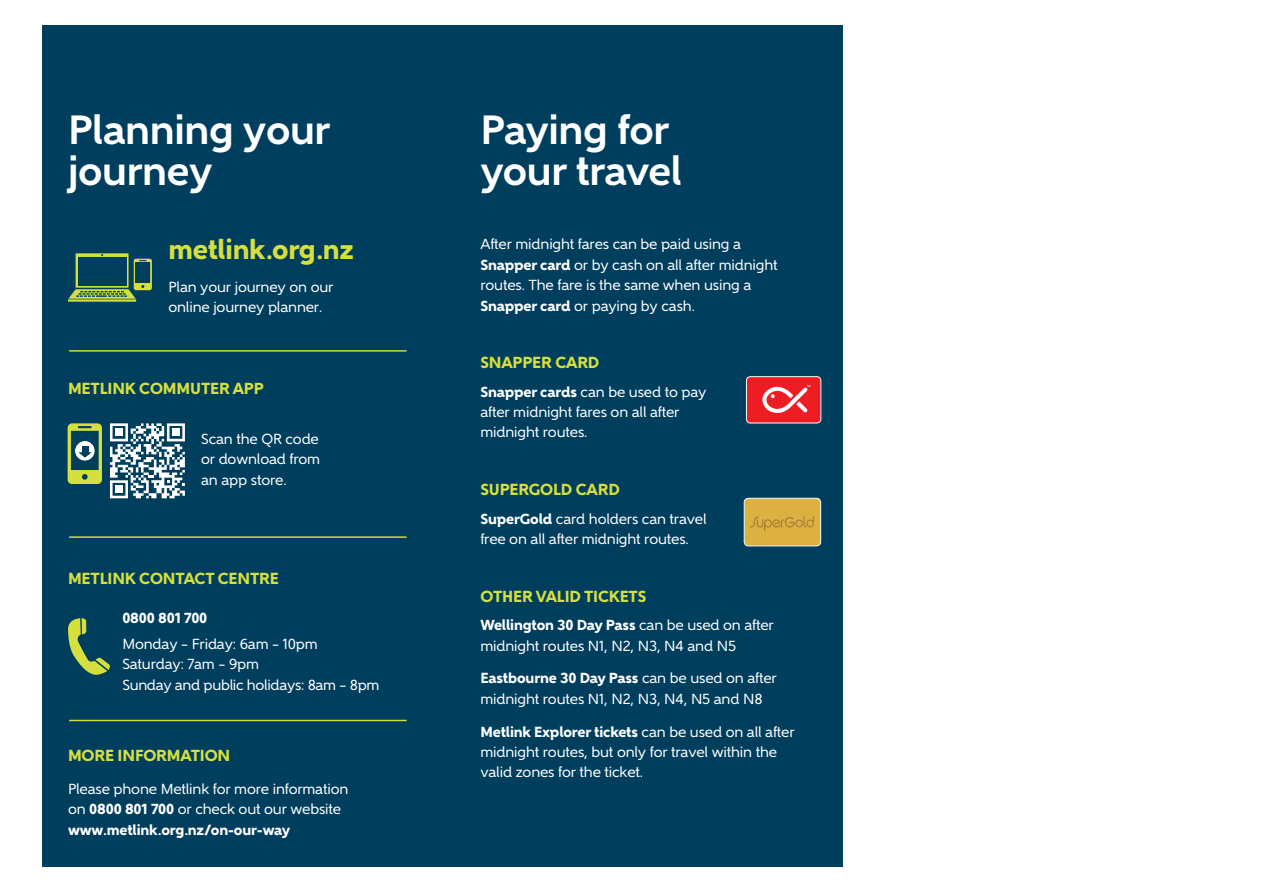
<style>
.page{position:relative;width:1263px;height:893px;background:#fff}
.page>*{position:absolute;margin:0;border:0;box-sizing:border-box;transform-origin:0 0}
.t1{font:700 40.8px/40.8px "Gentleman 800";letter-spacing:-.01em;color:#fff}
.t2{font:800 27.6px "Gentleman WB";letter-spacing:-.01em;color:#d5df3e}
.t3{font:800 16.05px "Gentleman WB";letter-spacing:-.01em;color:#d5df3e}
.t4{font:14.55px/20.4px "Gentleman 600";letter-spacing:-.01em;color:#fff}
.t5{font:800 14.55px "Gentleman WB";letter-spacing:-.01em;color:#fff}
.s1{font-family:"Gentleman WB";font-weight:800}
.s2{font-family:"Gentleman 600";font-weight:400}
</style>
<div class="page">
<div style="left:43px;top:26px;width:800px;height:841px;background:#003e5e"></div>
<svg style="left:744px;top:498px;width:77px;height:48px;background:#d8ac41"></svg>
<div style="left:744px;top:498px;width:77px;height:48px;border:1px solid #fff;border-radius:4px"></div>
<svg style="left:68px;top:253px;width:84px;height:49px"></svg>
<div style="left:78px;top:257px;width:48px;height:29px;background:#003e5e"></div>
<div style="left:135px;top:263px;width:15px;height:20px;background:#003e5e"></div>
<svg style="left:68px;top:423px;width:34px;height:61px"></svg>
<svg style="left:68px;top:618px;width:42px;height:57px"></svg>
<svg style="left:110px;top:423px;width:75px;height:75px"></svg>
<div style="left:115px;top:429px;width:8px;height:7px;background:#fff"></div>
<div style="left:172px;top:429px;width:8px;height:7px;background:#fff"></div>
<div style="left:115px;top:485px;width:8px;height:8px;background:#fff"></div>
<hr style="left:69px;top:350px;width:338px;height:2px;background:#d5df3e">
<hr style="left:69px;top:536px;width:338px;height:2px;background:#d5df3e">
<hr style="left:69px;top:720px;width:338px;height:1px;background:#d5df3e">
<svg style="left:746px;top:377px;width:75px;height:46px;background:#ef3d42"></svg>
<div style="left:746px;top:376px;width:75px;height:47px;border:1px solid #fff;border-radius:4px"></div>
<h1 class="t1" style="left:68px;top:109px;width:264px">Planning your journey</h1>
<h2 class="t2" style="left:168px;top:232px;width:187px">metlink.org.nz</h2>
<p class="t4" style="left:168px;top:276px;width:166px">Plan your journey on our online journey planner.</p>
<p class="t3" style="left:68px;top:379px;width:197px">METLINK COMMUTER APP</p>
<p class="t4" style="left:201px;top:429px;width:120px;text-align:justify">Scan the QR code or download from an app store.</p>
<p class="t3" style="left:68px;top:569px;width:212px">METLINK CONTACT CENTRE</p>
<p class="t5" style="left:122px;top:609px;width:87px">0800 801 700</p>
<p class="t4" style="left:122px;top:634px;width:259px">Monday – Friday: 6am – 10pm<br>Saturday: 7am – 9pm<br>Sunday and public holidays: 8am – 8pm</p>
<p class="t3" style="left:68px;top:746px;width:164px">MORE INFORMATION</p>
<p class="t4" style="left:68px;top:779px;width:282px">Please phone Metlink for more information on <span class="s1">0800 801 700</span> or check out our website</p>
<p class="t5" style="left:68px;top:821px;width:224px">www.metlink.org.nz/on-our-way</p>
<h1 class="t1" style="left:481px;top:110px;width:203px">Paying for your travel</h1>
<p class="t4" style="left:480px;top:234px;width:299px">After midnight fares can be paid using a <span class="s1">Snapper card</span> or by cash on all after midnight routes. The fare is the same when using a <span class="s1">Snapper card</span> or paying by cash.</p>
<p class="t3" style="left:480px;top:353px;width:120px">SNAPPER CARD</p>
<p class="t4" style="left:480px;top:381px;width:228px"><span class="s1">Snapper cards</span> can be used to pay after midnight fares on all after midnight routes.</p>
<p class="t3" style="left:480px;top:480px;width:141px">SUPERGOLD CARD</p>
<p class="t4" style="left:480px;top:508px;width:228px"><span class="s1">SuperGold</span> card holders can travel free on all after midnight routes.</p>
<p class="t3" style="left:480px;top:586px;width:168px">OTHER VALID TICKETS</p>
<p class="t5" style="left:480px;top:616px;width:295px">Wellington 30 Day Pass <span class="s2">can be used on after</span></p>
<p class="t4" style="left:480px;top:635px;width:257px">midnight routes N1, N2, N3, N4 and N5</p>
<p class="t5" style="left:480px;top:669px;width:298px">Eastbourne 30 Day Pass <span class="s2">can be used on after</span></p>
<p class="t4" style="left:480px;top:688px;width:284px">midnight routes N1, N2, N3, N4, N5 and N8</p>
<p class="t5" style="left:480px;top:722px;width:316px">Metlink Explorer tickets <span class="s2">can be used on all after</span></p>
<p class="t4" style="left:480px;top:742px;width:298px">midnight routes, but only for travel within the valid zones for the ticket.</p>
</div>
